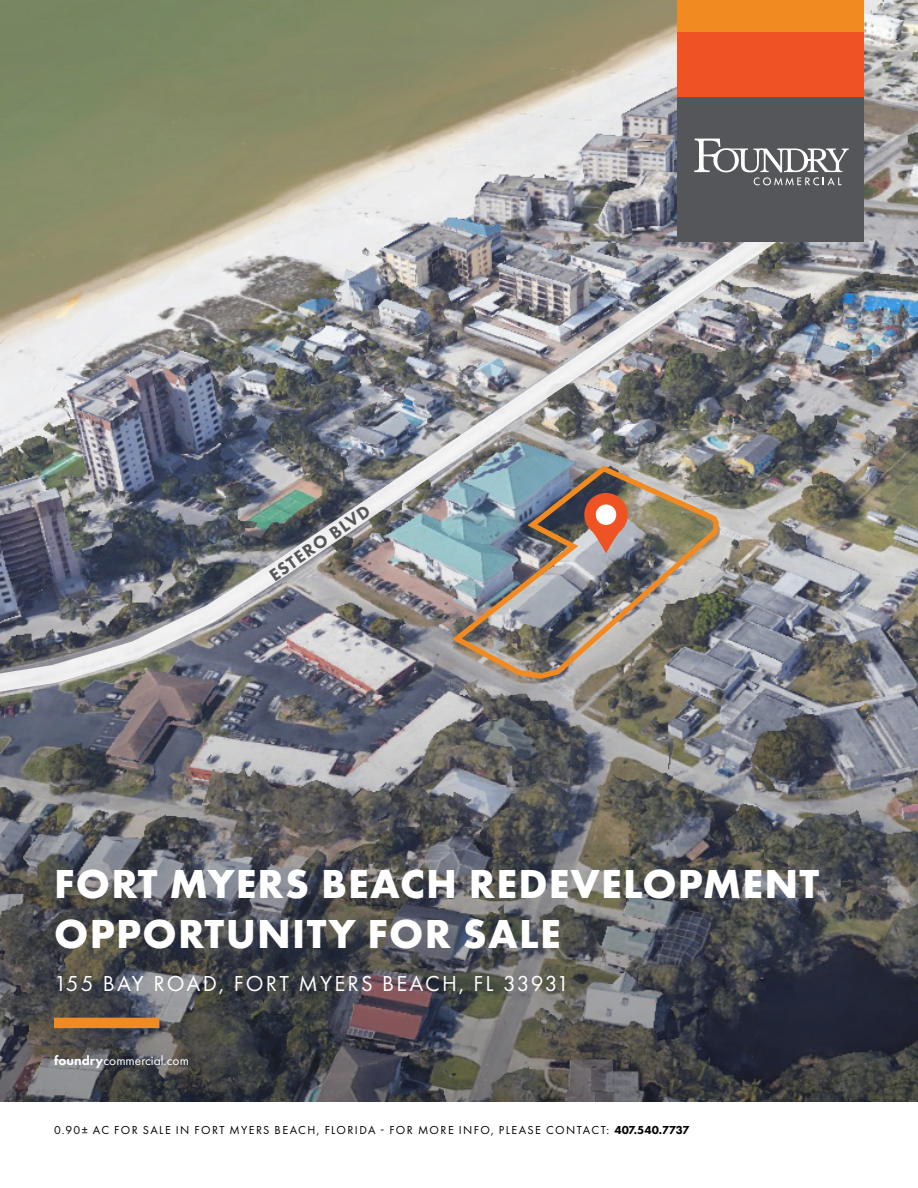
<style>
.page{position:relative;width:918px;height:1188px;background:#fff}
.page>*{position:absolute;margin:0;border:0;box-sizing:border-box;transform-origin:0 0}
.t1{font:700 42px/50.4px "Futura PT";letter-spacing:.03em;color:#fff}
.t2{font:22.5px "Futura PT";letter-spacing:.1em;color:#fff}
.t3{font:800 18px "Futura PT";color:#55565a}
.t4{font:13.5px "Futura PT";color:#fff}
.t5{font:12px "Futura PT";letter-spacing:.115em;color:#000}
.s1{font-weight:800}
</style>
<div class="page">
<img style="left:0;top:0;width:918px;height:521px">
<svg style="left:0;top:521px;width:918px;height:581px;background:#5d5e61"></svg>
<div style="left:54px;top:1018px;width:105px;height:10px;background:#f18b21"></div>
<img style="left:0;top:213px;width:795px;height:484px">
<div style="left:677px;top:96px;width:187px;height:145px;background:#55565a"></div>
<div style="left:677px;top:0;width:187px;height:32px;background:#f18b21"></div>
<div style="left:677px;top:32px;width:187px;height:64px;background:#f05323"></div>
<svg style="left:694px;top:139px;width:155px;height:46px"></svg>
<img style="left:449px;top:463px;width:272px;height:219px">
<h3 class="t3" style="left:265px;top:567px;width:120px;rotate:-35deg">ESTERO BLVD</h3>
<h1 class="t1" style="left:54px;top:857px;width:766px">FORT MYERS BEACH REDEVELOPMENT<br>OPPORTUNITY FOR SALE</h1>
<h2 class="t2" style="left:54px;top:971px;width:517px">155 BAY ROAD, FORT MYERS BEACH, FL 33931</h2>
<p class="t4" style="left:54px;top:1053px;width:136px"><span class="s1">foundry</span>commercial.com</p>
<p class="t5" style="left:54px;top:1123px;width:637px">0.90± AC FOR SALE IN FORT MYERS BEACH, FLORIDA - FOR MORE INFO, PLEASE CONTACT: <span class="s1">407.540.7737</span></p>
</div>
